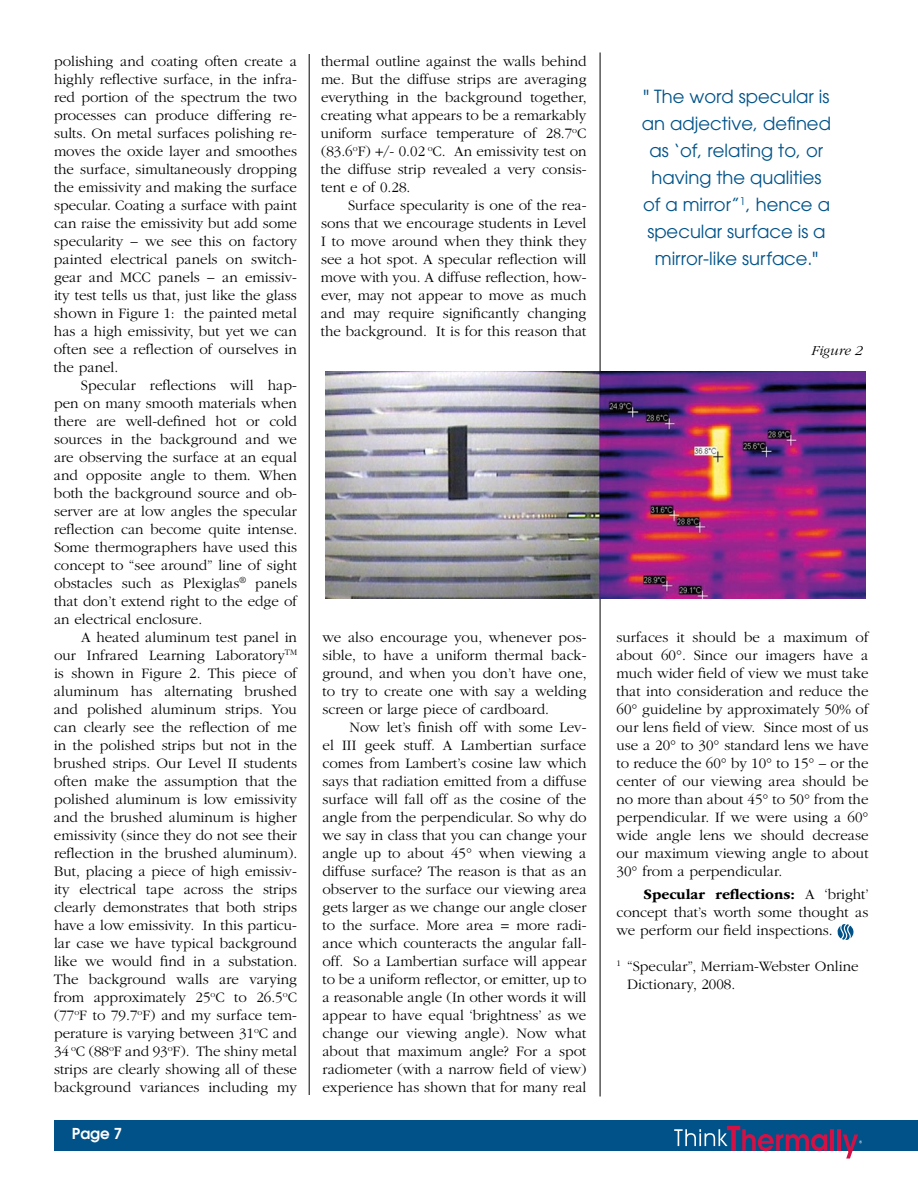
<style>
.page{position:relative;width:918px;height:1188px;background:#fff}
.page>*{position:absolute;margin:0;border:0;box-sizing:border-box;transform-origin:0 0}
.t1{font:18px/27px "Avant Garde";color:#005288;text-align:center}
.t2{font:300 15px/18px "ITC Garamond Std";color:#000;text-align:justify}
.t3{font:600 15px "Avant Garde";color:#fff}
.t4{font:italic 300 14.25px "ITC Garamond Std";color:#000}
.s1{font-weight:700}
</style>
<div class="page">
<svg style="left:837px;top:924px;width:17px;height:16px"></svg>
<div style="left:54px;top:1121px;width:864px;height:30px;background:#005288"></div>
<svg style="left:674px;top:1126px;width:153px;height:25px"></svg>
<hr style="left:831px;top:1129px;width:3px;height:22px;background:#d31145">
<hr style="left:837px;top:1129px;width:4px;height:22px;background:#d31145">
<svg style="left:843px;top:1134px;width:19px;height:25px"></svg>
<hr style="left:309px;top:54px;width:1px;height:1041px;background:#000">
<hr style="left:600px;top:52px;width:1px;height:1044px;background:#000">
<img style="left:325px;top:371px;width:541px;height:227px">
<p class="t2" style="left:54px;top:53px;width:245px">polishing and coating often create a highly reflective surface, in the infra&shy;red portion of the spectrum the two processes can produce differing re&shy;sults. On metal surfaces polishing re&shy;moves the oxide layer and smoothes the surface, simultaneously dropping the emissivity and making the surface specular. Coating a surface with paint can raise the emissivity but add some specularity – we see this on factory painted electrical panels on switch&shy;gear and MCC panels – an emissiv&shy;ity test tells us that, just like the glass shown in Figure 1: the painted metal has a high emissivity, but yet we can often see a reflection of ourselves in the panel.</p>
<p class="t2" style="left:54px;top:377px;width:245px;text-indent:27px">Specular reflections will hap&shy;pen on many smooth materials when there are well-defined hot or cold sources in the background and we are observing the surface at an equal and opposite angle to them. When both the background source and ob&shy;server are at low angles the specular reflection can become quite intense.<br>Some thermographers have used this concept to “see around” line of sight obstacles such as Plexiglas<sup>®</sup> panels that don’t extend right to the edge of an electrical enclosure.</p>
<p class="t2" style="left:54px;top:629px;width:245px;text-indent:27px">A heated aluminum test panel in our Infrared Learning Laboratory<sup>TM </sup>is shown in Figure 2. This piece of aluminum has alternating brushed and polished aluminum strips. You can clearly see the reflection of me in the polished strips but not in the brushed strips. Our Level II students often make the assumption that the polished aluminum is low emissivity and the brushed aluminum is higher emissivity (since they do not see their reflection in the brushed aluminum).<br>But, placing a piece of high emissiv&shy;ity electrical tape across the strips clearly demonstrates that both strips have a low emissivity. In this particu&shy;lar case we have typical background like we would find in a substation.<br>The background walls are varying from approximately 25<sup>o</sup>C to 26.5<sup>o</sup>C (77<sup>o</sup>F to 79.7<sup>o</sup>F) and my surface tem&shy;perature is varying between 31<sup>o</sup>C and 34 <sup>o</sup>C (88<sup>o</sup>F and 93<sup>o</sup>F). The shiny metal strips are clearly showing all of these background variances including my</p>
<p class="t3" style="left:72px;top:1124px;width:52px">Page 7</p>
<p class="t2" style="left:321px;top:53px;width:267px">thermal outline against the walls behind me. But the diffuse strips are averaging everything in the background together, creating what appears to be a remarkably uniform surface temperature of 28.7<sup>o</sup>C (83.6<sup>o</sup>F) +/- 0.02 <sup>o</sup>C. An emissivity test on the diffuse strip revealed a very consis&shy;tent e of 0.28.</p>
<p class="t2" style="left:321px;top:197px;width:267px;text-indent:27px">Surface specularity is one of the rea&shy;sons that we encourage students in Level I to move around when they think they see a hot spot. A specular reflection will move with you. A diffuse reflection, how&shy;ever, may not appear to move as much and may require significantly changing the background. It is for this reason that</p>
<p class="t2" style="left:322px;top:629px;width:266px">we also encourage you, whenever pos&shy;sible, to have a uniform thermal back&shy;ground, and when you don’t have one, to try to create one with say a welding screen or large piece of cardboard.</p>
<p class="t2" style="left:322px;top:719px;width:266px;text-indent:27px">Now let’s finish off with some Lev&shy;el III geek stuff. A Lambertian surface comes from Lambert’s cosine law which says that radiation emitted from a diffuse surface will fall off as the cosine of the angle from the perpendicular. So why do we say in class that you can change your angle up to about 45° when viewing a diffuse surface? The reason is that as an observer to the surface our viewing area gets larger as we change our angle closer to the surface. More area = more radi&shy;ance which counteracts the angular fall&shy;off. So a Lambertian surface will appear to be a uniform reflector, or emitter, up to a reasonable angle (In other words it will appear to have equal ‘brightness’ as we change our viewing angle). Now what about that maximum angle? For a spot radiometer (with a narrow field of view) experience has shown that for many real</p>
<p class="t1" style="left:642px;top:82px;width:191px">" The word specular is an adjective, defined as ‘of, relating to, or having the qualities of a mirror”<sup>1</sup>, hence a specular surface is a mirror-like surface."</p>
<p class="t4" style="left:812px;top:343px;width:52px">Figure 2</p>
<p class="t2" style="left:616px;top:629px;width:254px">surfaces it should be a maximum of about 60°. Since our imagers have a much wider field of view we must take that into consideration and reduce the 60° guideline by approximately 50% of our lens field of view. Since most of us use a 20° to 30° standard lens we have to reduce the 60° by 10° to 15° – or the center of our viewing area should be no more than about 45° to 50° from the perpendicular. If we were using a 60° wide angle lens we should decrease our maximum viewing angle to about 30° from a perpendicular.</p>
<p class="t2" style="left:616px;top:885px;width:254px;text-indent:27px"><span class="s1">Specular reflections:</span> A ‘bright’ concept that’s worth some thought as we perform our field inspections.</p>
<p class="t2" style="left:627px;top:957px;width:233px;text-indent:-10px"><sup>1</sup> “Specular”, Merriam-Webster Online<br>Dictionary, 2008.</p>
</div>
